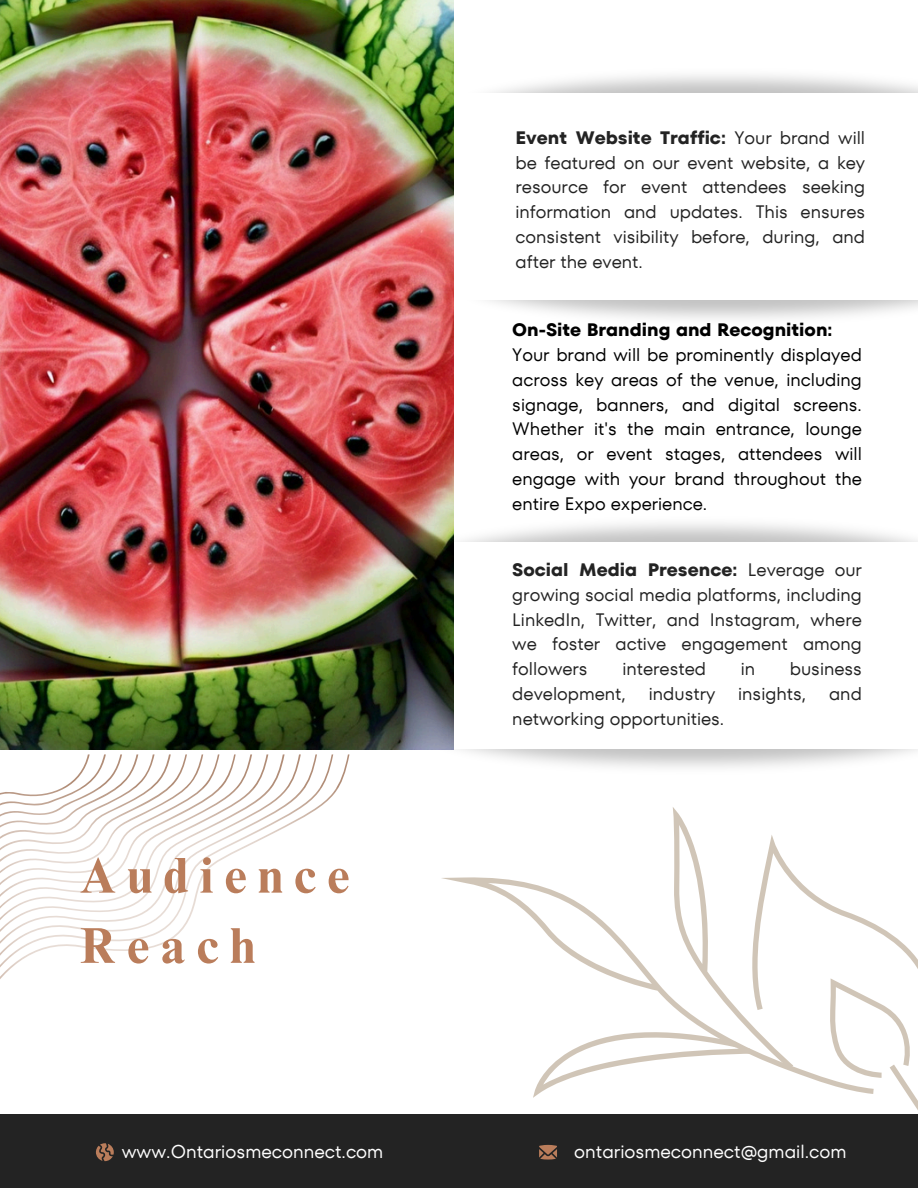
<style>
.page{position:relative;width:918px;height:1188px;background:#fff}
.page>*{position:absolute;margin:0;border:0;box-sizing:border-box;transform-origin:0 0}
.t1{font:700 50.4px/70.2px "Times NRMT Pro";letter-spacing:.22em;color:#ba7d5b}
.t2{font:18.45px "TT Fors";color:#fff}
.t3{font:18px/24.8px "TT Fors";color:#232323;text-align:justify}
.t4{font:18px/24.8px "TT Fors";color:#000;text-align:justify}
.t5{font:700 18px "TT Fors";color:#000}
.s1{font-weight:700}
</style>
<div class="page">
<div style="left:0;top:1114px;width:918px;height:74px;background:#232323"></div>
<svg style="left:96px;top:1143px;width:18px;height:18px"></svg>
<svg style="left:60px;top:754px;width:289px;height:35px"></svg>
<img style="left:0;top:789px;width:338px;height:190px">
<img style="left:0;top:0;width:454px;height:750px">
<svg style="left:876px;top:925px;width:42px;height:185px"></svg>
<svg style="left:440px;top:743px;width:436px;height:351px"></svg>
<svg style="left:522px;top:966px;width:230px;height:194px"></svg>
<svg style="left:616px;top:804px;width:218px;height:277px"></svg>
<p class="t3" style="left:516px;top:125px;width:351px"><span class="s1">Event Website Traffic:</span> Your brand will be featured on our event website, a key resource for event attendees seeking information and updates. This ensures consistent visibility before, during, and after the event.</p>
<p class="t5" style="left:512px;top:317px;width:322px">On-Site Branding and Recognition:</p>
<p class="t4" style="left:512px;top:342px;width:351px">Your brand will be prominently displayed across key areas of the venue, including signage, banners, and digital screens.<br>Whether it's the main entrance, lounge areas, or event stages, attendees will engage with your brand throughout the entire Expo experience.</p>
<p class="t1" style="left:80px;top:847px;width:271px">Audience<br>Reach</p>
<p class="t3" style="left:512px;top:558px;width:351px"><span class="s1">Social Media Presence:</span> Leverage our growing social media platforms, including LinkedIn, Twitter, and Instagram, where we foster active engagement among followers</p>
<p class="t3" style="left:622px;top:657px;width:85px">interested</p>
<p class="t3" style="left:741px;top:657px;width:16px">in</p>
<p class="t3" style="left:790px;top:657px;width:74px">business</p>
<p class="t3" style="left:512px;top:681px;width:115px">development,</p>
<p class="t3" style="left:649px;top:681px;width:68px">industry</p>
<p class="t3" style="left:738px;top:681px;width:69px">insights,</p>
<p class="t3" style="left:829px;top:681px;width:34px">and</p>
<p class="t3" style="left:512px;top:706px;width:213px">networking opportunities.</p>
<p class="t2" style="left:122px;top:1139px;width:263px">www.Ontariosmeconnect.com</p>
<p class="t2" style="left:574px;top:1139px;width:274px">ontariosmeconnect@gmail.com</p>
</div>
